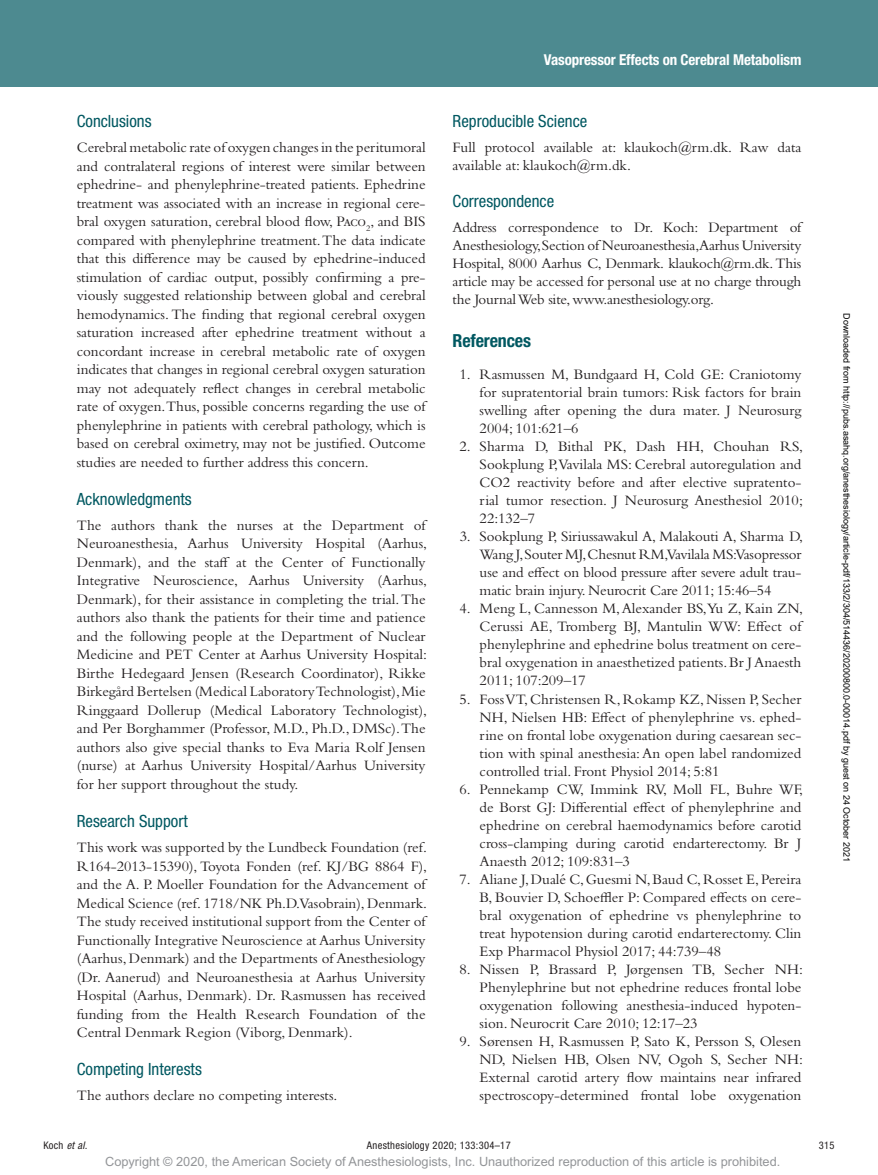
<style>
.page{position:relative;width:878px;height:1175px;background:#fff}
.page>*{position:absolute;margin:0;border:0;box-sizing:border-box;transform-origin:0 0}
.t1{font:700 condensed 18px "Helvetica Neue LT Std";color:#005861}
.t2{font:condensed 16.8px "Helvetica Neue LT Std";color:#005861}
.t3{font:15px/18.5px "Bembo Std";color:#231f20;text-align:justify}
.t4{font:700 condensed 15px "Helvetica Neue LT Std";letter-spacing:-.01em;color:#fff}
.t5{font:12.75px "Arial MT Std";color:#939598}
.t6{font:condensed 10.5px "Helvetica Neue LT Std";letter-spacing:.03em;color:#231f20}
.t7{font:italic condensed 10.5px "Helvetica Neue LT Std";color:#231f20}
.t8{font:9px "Arial";color:#000}
.s1{font-style:normal}
</style>
<div class="page">
<div style="left:0;top:0;width:878px;height:86px;background:#4d8a90"></div>
<p class="t2" style="left:77px;top:111px;width:76px">Conclusions</p>
<p class="t3" style="left:77px;top:138px;width:350px">Cerebral metabolic rate of oxygen changes in the peritumoral and contralateral regions of interest were similar between ephedrine- and phenylephrine-treated patients. Ephedrine treatment was associated with an increase in regional cere&shy;bral oxygen saturation, cerebral blood flow, Paco<sub>2</sub>, and BIS compared with phenylephrine treatment. The data indicate that this difference may be caused by ephedrine-induced stimulation of cardiac output, possibly confirming a pre&shy;viously suggested relationship between global and cerebral hemodynamics. The finding that regional cerebral oxygen saturation increased after ephedrine treatment without a concordant increase in cerebral metabolic rate of oxygen indicates that changes in regional cerebral oxygen saturation may not adequately reflect changes in cerebral metabolic rate of oxygen.Thus, possible concerns regarding the use of phenylephrine in patients with cerebral pathology, which is based on cerebral oximetry, may not be justified. Outcome studies are needed to further address this concern.</p>
<p class="t2" style="left:77px;top:489px;width:116px">Acknowledgments</p>
<p class="t3" style="left:77px;top:515px;width:352px">The authors thank the nurses at the Department of Neuroanesthesia, Aarhus University Hospital (Aarhus, Denmark), and the staff at the Center of Functionally Integrative Neuroscience, Aarhus University (Aarhus, Denmark), for their assistance in completing the trial. The authors also thank the patients for their time and patience and the following people at the Department of Nuclear Medicine and PET Center at Aarhus University Hospital:<br>Birthe Hedegaard Jensen (Research Coordinator), Rikke Birkegård Bertelsen (Medical Laboratory Technologist), Mie Ringgaard Dollerup (Medical Laboratory Technologist), and Per Borghammer (Professor, M.D., Ph.D., DMSc). The authors also give special thanks to Eva Maria Rolf Jensen (nurse) at Aarhus University Hospital/Aarhus University for her support throughout the study.</p>
<p class="t2" style="left:77px;top:811px;width:112px">Research Support</p>
<p class="t3" style="left:77px;top:837px;width:352px">This work was supported by the Lundbeck Foundation (ref.<br>R164-2013-15390), Toyota Fonden (ref. KJ/BG 8864 F), and the A. P. Moeller Foundation for the Advancement of Medical Science (ref. 1718/NK Ph.D.Vasobrain), Denmark.<br>The study received institutional support from the Center of Functionally Integrative Neuroscience at Aarhus University (Aarhus, Denmark) and the Departments of Anesthesiology (Dr. Aanerud) and Neuroanesthesia at Aarhus University Hospital (Aarhus, Denmark). Dr. Rasmussen has received funding from the Health Research Foundation of the Central Denmark Region (Viborg, Denmark).</p>
<p class="t2" style="left:77px;top:1059px;width:126px">Competing Interests</p>
<p class="t3" style="left:77px;top:1086px;width:262px">The authors declare no competing interests.</p>
<p class="t4" style="left:544px;top:51px;width:259px">Vasopressor Effects on Cerebral Metabolism</p>
<p class="t2" style="left:452px;top:111px;width:136px">Reproducible Science</p>
<p class="t3" style="left:452px;top:138px;width:350px;line-height:18px">Full protocol available at: klaukoch@rm.dk. Raw data available at: klaukoch@rm.dk.</p>
<p class="t2" style="left:452px;top:191px;width:103px">Correspondence</p>
<p class="t3" style="left:452px;top:218px;width:350px;line-height:18px">Address correspondence to Dr. Koch: Department of Anesthesiology, Section of Neuroanesthesia,Aarhus University Hospital, 8000 Aarhus C, Denmark. klaukoch@rm.dk. This article may be accessed for personal use at no charge through the Journal Web site, www.anesthesiology.org.</p>
<p class="t1" style="left:452px;top:330px;width:80px">References</p>
<p class="t3" style="left:479px;top:365px;width:323px;line-height:18px;text-indent:-20px">1. Rasmussen M, Bundgaard H, Cold GE: Craniotomy for supratentorial brain tumors: Risk factors for brain swelling after opening the dura mater. J Neurosurg 2004; 101:621–6</p>
<p class="t3" style="left:479px;top:437px;width:325px;line-height:18px;text-indent:-20px">2. Sharma D, Bithal PK, Dash HH, Chouhan RS, Sookplung P,Vavilala MS: Cerebral autoregulation and CO2 reactivity before and after elective supratento&shy;rial tumor resection. J Neurosurg Anesthesiol 2010; 22:132–7</p>
<p class="t3" style="left:479px;top:527px;width:325px;line-height:18px;text-indent:-20px">3. Sookplung P, Siriussawakul A, Malakouti A, Sharma D, Wang J, Souter MJ, Chesnut RM,Vavilala MS:Vasopressor use and effect on blood pressure after severe adult trau&shy;matic brain injury. Neurocrit Care 2011; 15:46–54</p>
<p class="t3" style="left:479px;top:599px;width:325px;line-height:18px;text-indent:-20px">4. Meng L, Cannesson M, Alexander BS,Yu Z, Kain ZN, Cerussi AE, Tromberg BJ, Mantulin WW: Effect of phenylephrine and ephedrine bolus treatment on cere&shy;bral oxygenation in anaesthetized patients. Br J Anaesth 2011; 107:209–17</p>
<p class="t3" style="left:479px;top:689px;width:323px;line-height:18px;text-indent:-20px">5. Foss VT, Christensen R, Rokamp KZ, Nissen P, Secher NH, Nielsen HB: Effect of phenylephrine vs. ephed&shy;rine on frontal lobe oxygenation during caesarean sec&shy;tion with spinal anesthesia: An open label randomized controlled trial. Front Physiol 2014; 5:81</p>
<p class="t3" style="left:479px;top:779px;width:325px;line-height:18px;text-indent:-20px">6. Pennekamp CW, Immink RV, Moll FL, Buhre WF, de Borst GJ: Differential effect of phenylephrine and ephedrine on cerebral haemodynamics before carotid cross-clamping during carotid endarterectomy. Br J Anaesth 2012; 109:831–3</p>
<p class="t3" style="left:479px;top:869px;width:323px;line-height:18px;text-indent:-20px">7. Aliane J, Dualé C, Guesmi N, Baud C, Rosset E, Pereira B, Bouvier D, Schoeffler P: Compared effects on cere&shy;bral oxygenation of ephedrine vs phenylephrine to treat hypotension during carotid endarterectomy. Clin Exp Pharmacol Physiol 2017; 44:739–48</p>
<p class="t3" style="left:479px;top:959px;width:325px;line-height:18px;text-indent:-20px">8. Nissen P, Brassard P, Jørgensen TB, Secher NH:<br>Phenylephrine but not ephedrine reduces frontal lobe oxygenation following anesthesia-induced hypoten&shy;sion. Neurocrit Care 2010; 12:17–23</p>
<p class="t3" style="left:479px;top:1032px;width:325px;line-height:18px;text-indent:-20px">9. Sørensen H, Rasmussen P, Sato K, Persson S, Olesen ND, Nielsen HB, Olsen NV, Ogoh S, Secher NH:<br>External carotid artery flow maintains near infrared spectroscopy-determined frontal lobe oxygenation</p>
<p class="t8" style="left:850px;top:313px;width:550px;rotate:90deg">Downloaded from http://pubs.asahq.org/anesthesiology/article-pdf/133/2/304/514436/20200800.0-00014.pdf by guest on 24 October 2021</p>
<p class="t7" style="left:44px;top:1139px;width:45px"><span class="s1">Koch</span> et al.</p>
<p class="t6" style="left:367px;top:1139px;width:145px">Anesthesiology 2020; 133:304–17</p>
<p class="t6" style="left:818px;top:1139px;width:17px">315</p>
<p class="t5" style="left:105px;top:1154px;width:676px">Copyright © 2020, the American Society of Anesthesiologists, Inc. Unauthorized reproduction of this article is prohibited.</p>
</div>
